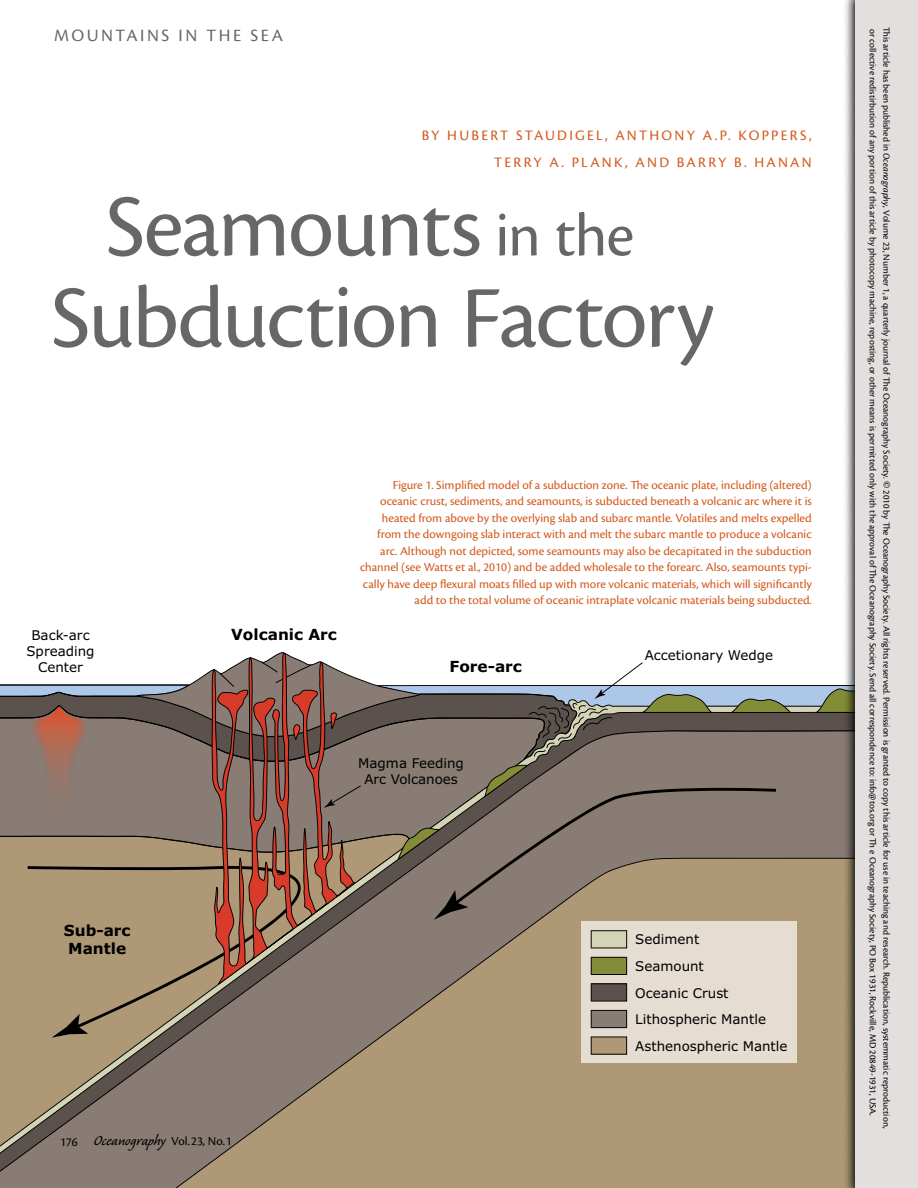
<style>
.page{position:relative;width:918px;height:1188px;background:#fff}
.page>*{position:absolute;margin:0;border:0;box-sizing:border-box;transform-origin:0 0}
.t1{font:91.2px/91.2px "Cronos Pro";letter-spacing:-.02em;color:#676767}
.t2{font:18px "Cronos Pro";letter-spacing:.145em;color:#676767}
.t3{font:700 15.3px/18.5px "Verdana";color:#000}
.t4{font:15px/27px "Cronos Pro";letter-spacing:.15em;color:#d2581c;text-align:right}
.t5{font:13.35px/26.5px "Verdana";color:#000;text-align:center}
.t6{font:12.75px/16.5px "Cronos Pro";color:#d2581c;text-align:right}
.t7{font:12.75px "Cronos Pro";color:#000}
.t8{font:9.75px/13.5px "Cronos Pro";color:#000}
.s1{font-size:63.75px}
.s2{font-family:"Caliban";font-size:18px}
.s3{font-style:italic}
.s4{font-family:"Minion Pro";font-weight:600;font-size:10.5px}
</style>
<div class="page">
<svg style="left:0;top:920px;width:842px;height:268px;fill:#ae9875"></svg>
<svg style="left:28px;top:920px;width:273px;height:109px;fill:#ae9875"></svg>
<svg style="left:52px;top:1014px;width:36px;height:24px"></svg>
<svg style="left:212px;top:920px;width:143px;height:65px"></svg>
<div style="left:581px;top:922px;width:216px;height:141px;background:#e5ddd2"></div>
<svg style="left:591px;top:930px;width:36px;height:18px"></svg>
<svg style="left:591px;top:957px;width:36px;height:18px"></svg>
<svg style="left:591px;top:983px;width:36px;height:19px"></svg>
<svg style="left:591px;top:1010px;width:36px;height:18px"></svg>
<svg style="left:591px;top:1036px;width:36px;height:19px"></svg>
<svg style="left:0;top:652px;width:842px;height:268px"></svg>
<svg style="left:842px;top:0;width:13px;height:1188px"></svg>
<div style="left:855px;top:0;width:63px;height:1188px;background:#e2dfde"></div>
<h2 class="t2" style="left:54px;top:25px;width:231px">Mountains in the Sea</h2>
<p class="t4" style="left:422px;top:122px;width:391px">By Hubert Staudigel, Anthony A.P. Kopp ers,<br>Terry A. Plank , and Barry B. Hanan</p>
<h1 class="t1" style="left:51px;top:182px;width:665px">Seamounts <span class="s1">in the<br></span>Subduction Factory</h1>
<p class="t5" style="left:26px;top:627px;width:70px;line-height:16px">Back-arc<br>Spreading<br>Center</p>
<p class="t3" style="left:231px;top:626px;width:107px">Volcanic Arc</p>
<p class="t6" style="left:360px;top:476px;width:453px">Figure 1. Simplified model of a subduction zone. The oceanic plate, including (altered) oceanic crust, sediments, and seamounts, is subducted beneath a volcanic arc where it is heated from above by the overlying slab and subarc mantle. Volatiles and melts expelled from the downgoing slab interact with and melt the subarc mantle to produce a volcanic arc. Although not depicted, some seamounts may also be decapitated in the subduction channel (see Watts et al., 2010) and be added wholesale to the forearc. Also, seamounts typi&shy;cally have deep flexural moats filled up with more volcanic materials, which will significantly add to the total volume of oceanic intraplate volcanic materials being subducted.</p>
<p class="t3" style="left:449px;top:657px;width:74px">Fore-arc</p>
<p class="t5" style="left:645px;top:642px;width:130px">Accetionary Wedge</p>
<p class="t5" style="left:358px;top:756px;width:107px;line-height:16px">Magma Feeding<br>Arc Volcanoes</p>
<p class="t3" style="left:64px;top:921px;width:68px">Sub-arc<br>Mantle</p>
<p class="t5" style="left:635px;top:927px;width:154px;text-align:left">Sediment<br>Seamount<br>Oceanic Crust<br>Lithospheric Mantle<br>Asthenospheric Mantle</p>
<p class="t7" style="left:54px;top:1134px;width:173px">176 <span class="s2">Oceanography</span> Vol.23, No.1</p>
<p class="t7" style="left:60px;top:1134px;width:173px">176 <span class="s2">Oceanography</span> Vol.23, No.1</p>
<p class="t8" style="left:893px;top:27px;width:1103px;rotate:90deg">This article has been published in <span class="s3">Oceanography</span>, Volume 23, Number 1, a quarterly journal of The Oceanography Society. <span class="s4">©</span> 2010 by The Oceanography Society. All rights reserved. Permission is granted to copy this article for use in teaching and research. Republication, systemmatic reproduction, or collective redistirbution of any portion of this article by photocopy machine, reposting, or other means is permitted only with the approval of The Oceanography Society. Send all correspondence to: info@tos.org or Th e Oceanography Society, PO Box 1931, Rockville, MD 20849-1931, USA.</p>
</div>
